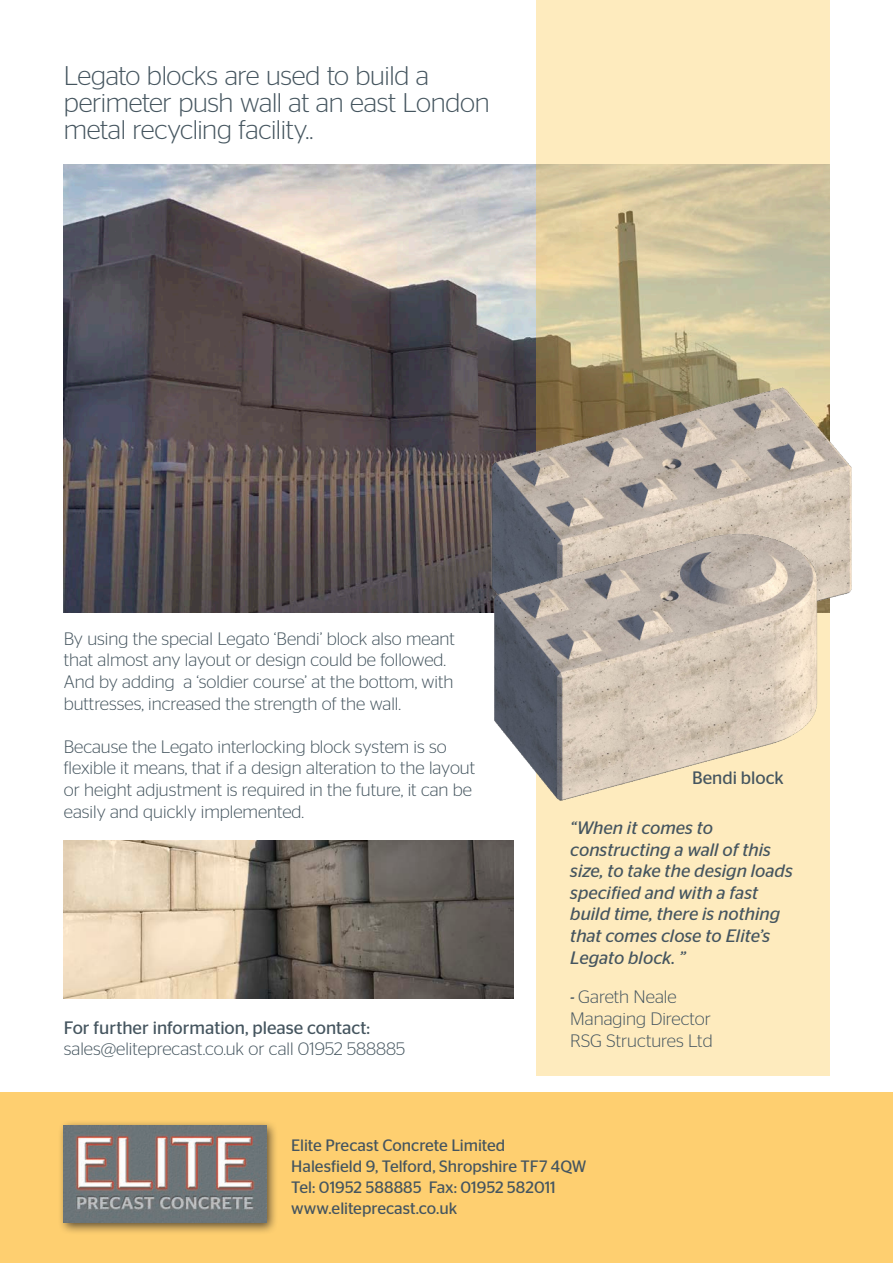
<style>
.page{position:relative;width:893px;height:1263px;background:#fff}
.page>*{position:absolute;margin:0;border:0;box-sizing:border-box;transform-origin:0 0}
.t1{font:300 27px/27px "Stag Sans";letter-spacing:-.015em;color:#45555f}
.t2{font:300 18px/21.6px "Stag Sans";color:#45555f}
.t3{font:italic 18px/21.6px "Stag Sans";color:#45555f}
.t4{font:18px "Stag Sans";color:#45555f}
.t5{font:16.5px "Stag Sans";color:#45555f}
.s1{font-weight:400;font-style:italic;font-size:16.5px}
</style>
<div class="page">
<img style="left:64px;top:165px;width:472px;height:447px">
<div style="left:0;top:1093px;width:893px;height:170px;background:#fecf70"></div>
<svg style="left:536px;top:0;width:293px;height:1076px;background:#ecdcb0"></svg>
<div style="left:58px;top:1119px;width:221px;height:115px;background:#231f20;opacity:.75"></div>
<img style="left:64px;top:1125px;width:202px;height:97px">
<img style="left:489px;top:385px;width:363px;height:285px">
<img style="left:493px;top:531px;width:328px;height:271px">
<img style="left:64px;top:841px;width:449px;height:157px">
<p class="t1" style="left:64px;top:62px;width:427px">Legato blocks are used to build a perimeter push wall at an east London metal recycling facility..</p>
<p class="t2" style="left:64px;top:627px;width:393px">By using the special Legato ‘Bendi’ block also meant that almost any layout or design could be followed.<br>And by adding a ‘soldier course’ at the bottom, with buttresses, increased the strength of the wall.</p>
<p class="t2" style="left:64px;top:735px;width:413px">Because the Legato interlocking block system is so flexible it means, that if a design alteration to the layout or height adjustment is required in the future, it can be easily and quickly implemented.</p>
<p class="t4" style="left:64px;top:1017px;width:308px">For further information, please contact:</p>
<p class="t2" style="left:64px;top:1038px;width:343px">sales@eliteprecast.co.uk or call 01952 588885</p>
<p class="t4" style="left:692px;top:768px;width:93px">Bendi block</p>
<p class="t3" style="left:570px;top:817px;width:224px">“When it comes to constructing a wall of this size, to take the design loads specified and with a fast build time, there is nothing that comes close to Elite’s<br>Legato block. ’’</p>
<p class="t2" style="left:570px;top:986px;width:108px"><span class="s1">-</span> Gareth Neale</p>
<p class="t2" style="left:570px;top:1007px;width:142px">Managing Director</p>
<p class="t2" style="left:570px;top:1029px;width:144px">RSG Structures Ltd</p>
<p class="t5" style="left:291px;top:1136px;width:216px">Elite Precast Concrete Limited</p>
<p class="t5" style="left:291px;top:1157px;width:297px">Halesfield 9, Telford, Shropshire TF7 4QW</p>
<p class="t5" style="left:291px;top:1178px;width:266px">Tel: 01952 588885 Fax: 01952 582011</p>
<p class="t5" style="left:291px;top:1199px;width:167px">www.eliteprecast.co.uk</p>
</div>
